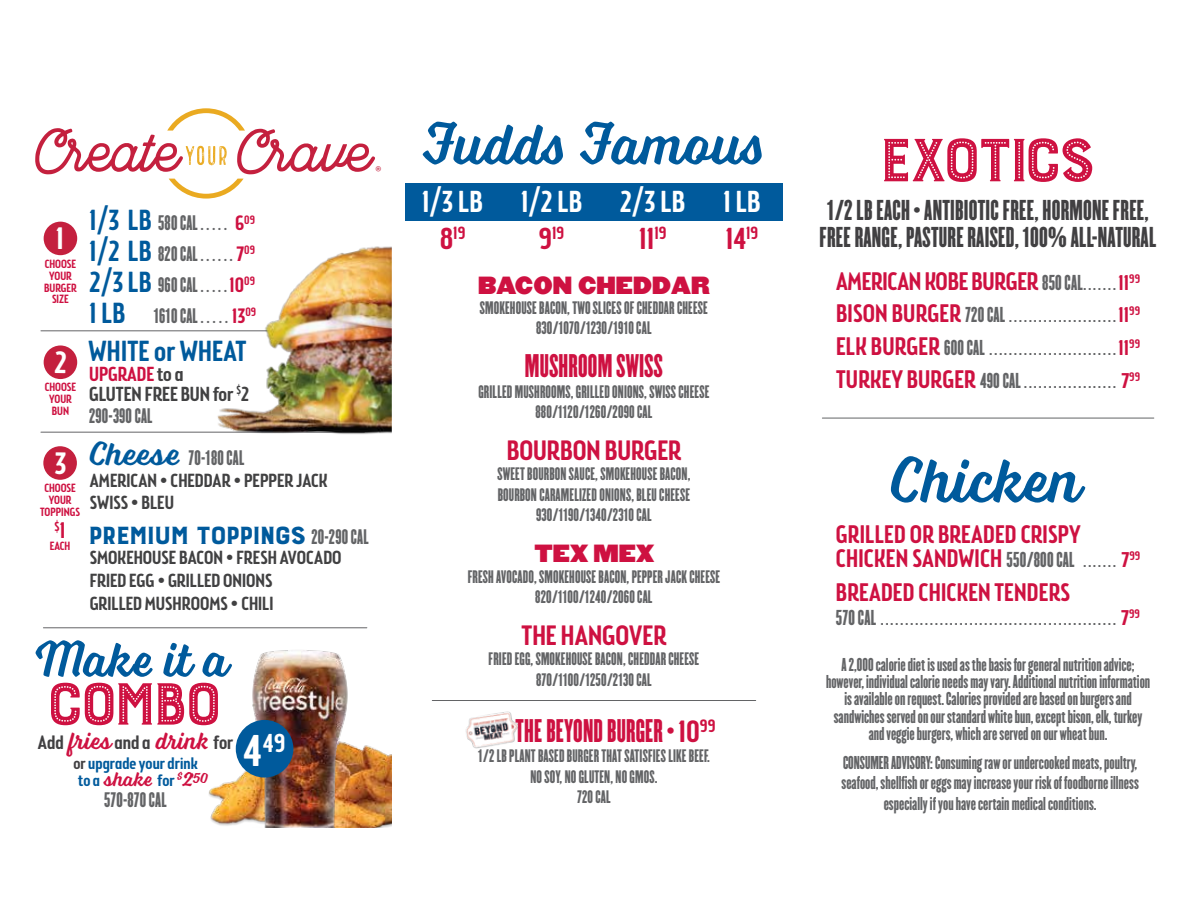
<style>
.page{position:relative;width:1188px;height:918px;background:#fff}
.page>*{position:absolute;margin:0;border:0;box-sizing:border-box;transform-origin:0 0}
.t1{font:78.3px "Burford Marquee";letter-spacing:-.095em;color:#ce1141}
.t2{font:65.4px "Voltage";color:#005a9c}
.t3{font:60.45px "Voltage";color:#005a9c}
.t4{font:51.45px "Voltage";letter-spacing:.01em;color:#005a9c}
.t5{font:32.7px "Burford Base";letter-spacing:-.085em;color:#005a9c;scale:1.06 1}
.t6{font:500 30.75px "Brooklyn Samuels Three";color:#fff}
.t7{font:500 30px/36.9px "Brooklyn Samuels Three";letter-spacing:.01em;color:#fff;text-align:center}
.t8{font:500 28.8px "Brooklyn Samuels Three";letter-spacing:.01em;color:#005a9c}
.t9{font:28.65px "Champion HTF Featherweight";letter-spacing:.01em;color:#ce1141}
.t10{font:500 27.75px "Brooklyn Samuels Three";color:#ce1141}
.t11{font:500 25.65px "Brooklyn Samuels Three";color:#fff}
.t12{font:500 25.2px/24.2px "Brooklyn Samuels Three";letter-spacing:.01em;color:#ce1141}
.t13{font:25.2px/26.8px "Champion HTF Featherweight";letter-spacing:.01em;color:#414042}
.t14{font:500 25.2px "Brooklyn Samuels Three";letter-spacing:-.01em;color:#ce1141}
.t15{font:21.75px "Champion HTF Heavyweight";color:#ce1141}
.t16{font:500 20.1px/20px "Brooklyn Samuels Three";color:#414142}
.t17{font:500 19.2px "Brooklyn Samuels Three";color:#414042}
.t18{font:500 18.75px/22.5px "Brooklyn Samuels Three";color:#414142}
.t19{font:18.45px/30.9px "Champion HTF Featherweight";letter-spacing:.01em;color:#636466;text-align:justify}
.t20{font:500 17.55px "Brooklyn Samuels Three";color:#ce1141}
.t21{font:500 16.5px/17.5px "Brooklyn Samuels Three";letter-spacing:.005em;color:#005a9c}
.t22{font:16.35px/17.4px "Champion HTF Featherweight";color:#636466;text-align:center}
.t23{font:15.9px/20.4px "Champion HTF Featherweight";letter-spacing:.01em;color:#636466;text-align:center}
.t24{font:15.3px "Voltage";color:#ce1141}
.t25{font:500 13.05px "Brooklyn Samuels Three";color:#ce1141}
.t26{font:500 11.85px/11.7px "Brooklyn Samuels Three";color:#ce1141;text-align:center}
.t27{font:800 11.1px "Texta";color:#c4203e}
.s1{font-size:22.35px}
.s2{font-family:"Brooklyn Samuels Three";font-weight:500;font-size:28.8px;color:#005a9c}
.s3{font-family:"Brooklyn Samuels Three";font-weight:500;font-size:15.9px}
.s4{font-family:"Brooklyn Samuels Three";font-weight:500;font-size:20.55px;color:#ce1141}
.s5{color:#ce1141}
.s6{font-family:"Voltage";font-size:33.9px;color:#005a9c}
.s7{font-family:"Champion HTF Featherweight";font-size:18.45px;color:#636466}
.s8{font-family:"Voltage";font-weight:400;font-size:25.35px;color:#ce1141}
.s9{font-size:43.95px}
.s10{color:#414042}
.s11{font-family:"Voltage";font-weight:400;font-size:21.3px;color:#ce1141}
.s12{font-size:30px}
.s13{font-family:"Brooklyn Samuels Three";font-weight:500;font-size:30.45px}
.s14{font-family:"Champion HTF Featherweight";font-weight:400;font-size:18.9px;color:#636466}
.s15{font-family:"Champion HTF Featherweight";font-weight:400;font-size:16.35px;color:#636466}
.s16{font-size:21.15px}
.s17{font-family:"Brooklyn Samuels Three";font-weight:500;font-size:25.2px;color:#ce1141}
.s18{font-size:18.9px}
.s19{font-family:"Brooklyn Samuels Three";font-weight:500;font-size:21.15px;color:#ce1141}
</style>
<div class="page">
<img style="left:209px;top:753px;width:183px;height:75px">
<hr style="left:41px;top:432px;width:323px;height:1px;background:#636466">
<hr style="left:43px;top:627px;width:324px;height:1px;background:#636466">
<img style="left:215px;top:627px;width:170px;height:201px">
<div style="left:236px;top:720px;width:57px;height:58px;background:#005a9c;border-radius:50%"></div>
<hr style="left:41px;top:330px;width:323px;height:1px;background:#636466">
<div style="left:44px;top:222px;width:33px;height:33px;background:#c4203e;border-radius:50%"></div>
<div style="left:44px;top:345px;width:33px;height:34px;background:#c4203e;border-radius:50%"></div>
<div style="left:43px;top:446px;width:34px;height:34px;background:#c4203e;border-radius:50%"></div>
<svg style="left:35px;top:108px;width:340px;height:91px"></svg>
<img style="left:215px;top:246px;width:177px;height:188px">
<div style="left:405px;top:183px;width:378px;height:37px;background:#005a9c"></div>
<hr style="left:432px;top:700px;width:324px;height:1px;background:#636466">
<img style="left:465px;top:711px;width:53px;height:38px">
<svg style="left:884px;top:138px;width:208px;height:44px"></svg>
<hr style="left:822px;top:418px;width:332px;height:1px;background:#636466">
<p class="t27" style="left:375px;top:164px;width:7px">®</p>
<h3 class="t6" style="left:56px;top:221px;width:9px">1</h3>
<p class="t26" style="left:44px;top:259px;width:34px">CHOOSE<br>YOUR<br>BURGER<br>SIZE</p>
<p class="t26" style="left:45px;top:382px;width:33px">CHOOSE<br>YOUR<br>BUN</p>
<p class="t26" style="left:40px;top:483px;width:41px">CHOOSE<br>YOUR<br>TOPPINGS</p>
<p class="t25" style="left:55px;top:519px;width:12px">$<span class="s1">1</span></p>
<p class="t26" style="left:50px;top:541px;width:22px">EACH</p>
<p class="t19" style="left:90px;top:209px;width:168px"><span class="s2">1/3 LB</span> 580 CAL<span class="s3">. . . . .</span> <span class="s4">6</span><sup>09<br></sup><span class="s2">1/2 LB</span> 820 CAL<span class="s3">. . . . . .</span> <span class="s4">7</span><sup>09<br></sup><span class="s2">2/3 LB</span> 960 CAL<span class="s3">. . . . .</span> <span class="s4">10</span><sup>09<br></sup><span class="s2">1 LB</span> 1610 CAL<span class="s3">. . . . .</span> <span class="s4">13</span><sup>09</sup></p>
<h3 class="t8" style="left:89px;top:335px;width:160px">WHITE or WHEAT</h3>
<p class="t16" style="left:89px;top:365px;width:161px"><span class="s5">UPGRADE</span> to a<br>GLUTEN FREE BUN for <sup>$</sup>2</p>
<p class="t19" style="left:89px;top:401px;width:65px">290-390 CAL</p>
<p class="t19" style="left:90px;top:444px;width:156px"><span class="s6">Cheese</span> 70-180 CAL</p>
<p class="t18" style="left:90px;top:470px;width:239px">AMERICAN • CHEDDAR • PEPPER JACK<br>SWISS • BLEU</p>
<h3 class="t5" style="left:87px;top:518px;width:267px">Premium Toppings <span class="s7">20-290 CAL</span></h3>
<p class="t18" style="left:90px;top:548px;width:253px">SMOKEHOUSE BACON • FRESH AVOCADO<br>FRIED EGG • GRILLED ONIONS<br>GRILLED MUSHROOMS • CHILI</p>
<h3 class="t4" style="left:36px;top:628px;width:195px">Make it a</h3>
<h1 class="t1" style="left:44px;top:663px;width:181px">COMBO</h1>
<p class="t17" style="left:38px;top:731px;width:197px">Add <span class="s8">fries</span> and a <span class="s8">drink</span> for</p>
<h3 class="t11" style="left:243px;top:728px;width:44px"><span class="s9">4</span>49</h3>
<p class="t21" style="left:73px;top:756px;width:126px"><span class="s10">or</span> upgrade your drink to a <span class="s11">shake</span> for <sup>$</sup><span class="s11">2</span></p>
<p class="t24" style="left:193px;top:768px;width:17px">50</p>
<p class="t19" style="left:104px;top:785px;width:64px">570-870 CAL</p>
<h3 class="t3" style="left:423px;top:108px;width:344px">Fudds Famous</h3>
<h3 class="t7" style="left:422px;top:185px;width:62px">1/3 LB</h3>
<p class="t20" style="left:440px;top:223px;width:27px"><span class="s12">8</span>19</p>
<h3 class="t7" style="left:521px;top:185px;width:63px">1/2 LB</h3>
<p class="t20" style="left:539px;top:223px;width:27px"><span class="s12">9</span>19</p>
<h3 class="t7" style="left:620px;top:185px;width:67px">2/3 LB<br><span class="s5">11</span><sup>19</sup></h3>
<h3 class="t7" style="left:723px;top:185px;width:39px;text-align:left">1 LB<br><span class="s5">14</span><sup>19</sup></h3>
<h3 class="t15" style="left:478px;top:271px;width:233px">BACON CHEDDAR</h3>
<p class="t23" style="left:480px;top:298px;width:229px">SMOKEHOUSE BACON, TWO SLICES OF CHEDDAR CHEESE<br>830/1070/1230/1910 CAL</p>
<h3 class="t9" style="left:525px;top:348px;width:139px">MUSHROOM SWISS</h3>
<p class="t23" style="left:478px;top:382px;width:232px">GRILLED MUSHROOMS, GRILLED ONIONS, SWISS CHEESE<br>880/1120/1260/2090 CAL</p>
<h3 class="t10" style="left:507px;top:434px;width:176px">BOURBON BURGER</h3>
<p class="t23" style="left:497px;top:465px;width:195px">SWEET BOURBON SAUCE, SMOKEHOUSE BACON,<br>BOURBON CARAMELIZED ONIONS, BLEU CHEESE<br>930/1190/1340/2310 CAL</p>
<h3 class="t15" style="left:534px;top:539px;width:122px">TEX MEX</h3>
<p class="t23" style="left:468px;top:567px;width:254px">FRESH AVOCADO, SMOKEHOUSE BACON, PEPPER JACK CHEESE<br>820/1100/1240/2060 CAL</p>
<h3 class="t10" style="left:521px;top:619px;width:146px">THE HANGOVER</h3>
<p class="t23" style="left:489px;top:650px;width:212px">FRIED EGG, SMOKEHOUSE BACON, CHEDDAR CHEESE<br>870/1100/1250/2130 CAL</p>
<h3 class="t9" style="left:516px;top:713px;width:202px">THE BEYOND BURGER • <span class="s13">10</span><sup>99</sup></h3>
<p class="t23" style="left:478px;top:747px;width:233px">1/2 LB PLANT BASED BURGER THAT SATISFIES LIKE BEEF.<br>NO SOY, NO GLUTEN, NO GMOS.<br>720 CAL</p>
<h3 class="t13" style="left:820px;top:198px;width:338px">1/2 LB EACH • ANTIBIOTIC FREE, HORMONE FREE,<br>FREE RANGE, PASTURE RAISED, 100% ALL-NATURAL</h3>
<h3 class="t14" style="left:836px;top:266px;width:306px">AMERICAN KOBE BURGER <span class="s14">850 CAL</span><span class="s15">. . . . . . .</span> <span class="s16">11</span><sup>99</sup></h3>
<p class="t22" style="left:836px;top:300px;width:306px;line-height:32.7px;text-align:justify"><span class="s17">BISON BURGER</span> <span class="s18">720 CAL</span> . . . . . . . . . . . . . . . . . . . . . . <span class="s19">11</span><sup>99<br></sup><span class="s17">ELK BURGER</span> <span class="s18">600 CAL</span> . . . . . . . . . . . . . . . . . . . . . . . . . . <span class="s19">11</span><sup>99<br></sup><span class="s17">TURKEY BURGER</span> <span class="s18">490 CAL</span> . . . . . . . . . . . . . . . . . . . <span class="s19">7</span><sup>99</sup></p>
<h2 class="t2" style="left:891px;top:441px;width:192px">Chicken</h2>
<h3 class="t12" style="left:836px;top:524px;width:306px">GRILLED OR BREADED CRISPY<br>CHICKEN SANDWICH <span class="s14">550/800 CAL</span> <span class="s15">. . . . . . .</span> <span class="s16">7</span><sup>99</sup></h3>
<h3 class="t12" style="left:836px;top:582px;width:235px">BREADED CHICKEN TENDERS</h3>
<p class="t22" style="left:836px;top:611px;width:306px"><span class="s18">570 CAL</span> . . . . . . . . . . . . . . . . . . . . . . . . . . . . . . . . . . . . . . . . . . . . . . . . <span class="s19">7</span><sup>99</sup></p>
<p class="t22" style="left:826px;top:656px;width:326px">A 2,000 calorie diet is used as the basis for general nutrition advice; however, individual calorie needs may vary. Additional nutrition information is available on request. Calories provided are based on burgers and sandwiches served on our standard white bun, except bison, elk, turkey and veggie burgers, which are served on our wheat bun.</p>
<p class="t22" style="left:842px;top:753px;width:299px;line-height:20.4px">CONSUMER ADVISORY: Consuming raw or undercooked meats, poultry, seafood, shellfish or eggs may increase your risk of foodborne illness especially if you have certain medical conditions.</p>
</div>
